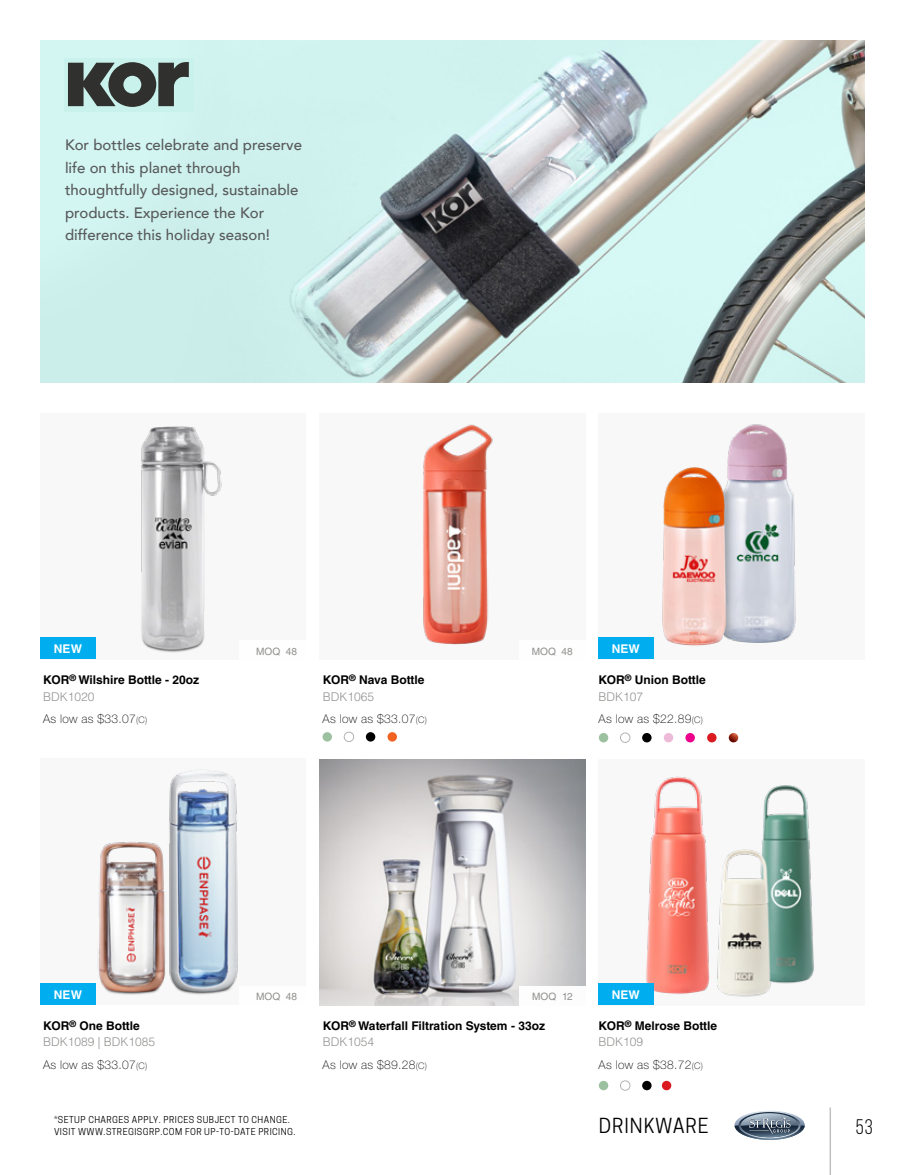
<style>
.page{position:relative;width:905px;height:1175px;background:#fff}
.page>*{position:absolute;margin:0;border:0;box-sizing:border-box;transform-origin:0 0}
.t1{font:21px "Bebas Neue";color:#000}
.t2{font:19.5px "Cooper Hewitt";letter-spacing:.05em;color:#000}
.t3{font:500 15px/22.5px "Avenir";color:#58595b}
.t4{font:700 12px/16.5px "Helvetica LT Std";color:#000}
.t5{font:100 12px "Helvetica Neue LT Std";letter-spacing:.025em;color:#000}
.t6{font:300 12px/16.5px "Helvetica LT Std";color:#939290}
.t7{font:700 12px "Helvetica LT Std";letter-spacing:.01em;color:#fff}
.t8{font:10.2px "Helvetica LT Std";color:#939290}
.t9{font:9px/12px "Cooper Hewitt";letter-spacing:.05em;color:#000}
.s1{font-weight:300;color:#939290}
.s2{font-size:9px}
.s3{font-weight:700;color:#000}
</style>
<div class="page">
<div style="left:40px;top:758px;width:266px;height:247px;background:#f8f8f9"></div>
<img style="left:98px;top:771px;width:140px;height:224px">
<div style="left:40px;top:413px;width:266px;height:247px;background:#f8f8f9"></div>
<img style="left:141px;top:426px;width:81px;height:227px">
<div style="left:598px;top:414px;width:267px;height:246px;background:#f8f8f9"></div>
<img style="left:662px;top:424px;width:134px;height:222px">
<img style="left:320px;top:759px;width:265px;height:246px">
<div style="left:320px;top:414px;width:266px;height:246px;background:#f8f8f9"></div>
<img style="left:423px;top:424px;width:70px;height:221px">
<div style="left:598px;top:759px;width:266px;height:246px;background:#f8f8f9"></div>
<img style="left:646px;top:776px;width:168px;height:221px">
<img style="left:40px;top:40px;width:824px;height:342px">
<div style="left:64px;top:58px;width:129px;height:53px;background:#c8f2eb"></div>
<svg style="left:68px;top:62px;width:121px;height:45px"></svg>
<div style="left:519px;top:986px;width:66px;height:19px;background:#fff"></div>
<div style="left:519px;top:641px;width:66px;height:19px;background:#fff"></div>
<div style="left:239px;top:986px;width:67px;height:19px;background:#fff"></div>
<div style="left:239px;top:641px;width:67px;height:19px;background:#fff"></div>
<div style="left:598px;top:983px;width:56px;height:22px;background:#00aeef"></div>
<div style="left:598px;top:637px;width:56px;height:22px;background:#00aeef"></div>
<div style="left:41px;top:983px;width:55px;height:22px;background:#00aeef"></div>
<div style="left:41px;top:637px;width:55px;height:22px;background:#00aeef"></div>
<div style="left:685px;top:733px;width:10px;height:9px;background:#ec008c;border-radius:50%"></div>
<svg style="left:598px;top:733px;width:10px;height:9px"></svg>
<svg style="left:598px;top:1080px;width:10px;height:10px"></svg>
<svg style="left:322px;top:732px;width:10px;height:9px"></svg>
<svg style="left:663px;top:733px;width:10px;height:9px"></svg>
<svg style="left:387px;top:732px;width:10px;height:9px"></svg>
<div style="left:620px;top:732px;width:10px;height:11px;border:1px solid #b1b4b6;border-radius:50%"></div>
<div style="left:620px;top:1080px;width:10px;height:10px;border:1px solid #b1b4b6;border-radius:50%"></div>
<div style="left:344px;top:731px;width:10px;height:11px;border:1px solid #b1b4b6;border-radius:50%"></div>
<svg style="left:642px;top:733px;width:9px;height:9px"></svg>
<svg style="left:642px;top:1080px;width:9px;height:10px"></svg>
<svg style="left:366px;top:732px;width:9px;height:9px"></svg>
<svg style="left:707px;top:733px;width:9px;height:9px"></svg>
<svg style="left:662px;top:1080px;width:9px;height:10px"></svg>
<svg style="left:728px;top:733px;width:10px;height:9px"></svg>
<hr style="left:829px;top:1107px;width:2px;height:67px;background:#000">
<svg style="left:734px;top:1110px;width:70px;height:29px"></svg>
<p class="t3" style="left:65px;top:133px;width:238px">Kor bottles celebrate and preserve life on this planet through thoughtfully designed, sustainable products. Experience the Kor difference this holiday season!</p>
<p class="t7" style="left:54px;top:641px;width:30px">NEW</p>
<p class="t8" style="left:256px;top:645px;width:43px">MOQ 48</p>
<p class="t8" style="left:532px;top:645px;width:43px">MOQ 48</p>
<p class="t7" style="left:611px;top:641px;width:30px">NEW</p>
<p class="t4" style="left:43px;top:671px;width:157px">KOR<sup>®</sup> Wilshire Bottle - 20oz<br><span class="s1">BDK1020</span></p>
<p class="t4" style="left:323px;top:671px;width:103px">KOR<sup>®</sup> Nava Bottle<br><span class="s1">BDK1065</span></p>
<p class="t4" style="left:598px;top:671px;width:109px">KOR<sup>®</sup> Union Bottle<br><span class="s1">BDK107</span></p>
<p class="t5" style="left:43px;top:711px;width:106px">As low as $33.07<span class="s2">(C)</span></p>
<p class="t5" style="left:322px;top:711px;width:106px">As low as $33.07<span class="s2">(C)</span></p>
<p class="t5" style="left:598px;top:711px;width:106px">As low as $22.89<span class="s2">(C)</span></p>
<p class="t7" style="left:54px;top:987px;width:30px">NEW</p>
<p class="t8" style="left:256px;top:991px;width:43px">MOQ 48</p>
<p class="t8" style="left:532px;top:991px;width:42px">MOQ 12</p>
<p class="t7" style="left:611px;top:987px;width:30px">NEW</p>
<p class="t6" style="left:43px;top:1017px;width:114px"><span class="s3">KOR</span><sup>®</sup> <span class="s3">One Bottle<br></span>BDK1089 | BDK1085</p>
<p class="t4" style="left:323px;top:1017px;width:224px">KOR<sup>®</sup> Waterfall Filtration System - 33oz<br><span class="s1">BDK1054</span></p>
<p class="t4" style="left:598px;top:1017px;width:120px">KOR<sup>®</sup> Melrose Bottle<br><span class="s1">BDK109</span></p>
<p class="t5" style="left:43px;top:1057px;width:106px">As low as $33.07<span class="s2">(C)</span></p>
<p class="t5" style="left:322px;top:1057px;width:106px">As low as $89.28<span class="s2">(C)</span></p>
<p class="t5" style="left:598px;top:1057px;width:106px">As low as $38.72<span class="s2">(C)</span></p>
<p class="t9" style="left:54px;top:1113px;width:243px">*SETUP CHARGES APPLY. PRICES SUBJECT TO CHANGE.<br>VISIT WWW.STREGISGRP.COM FOR UP-TO-DATE PRICING.</p>
<h2 class="t2" style="left:598px;top:1113px;width:111px">DRINKWARE</h2>
<h1 class="t1" style="left:855px;top:1116px;width:18px">53</h1>
</div>
